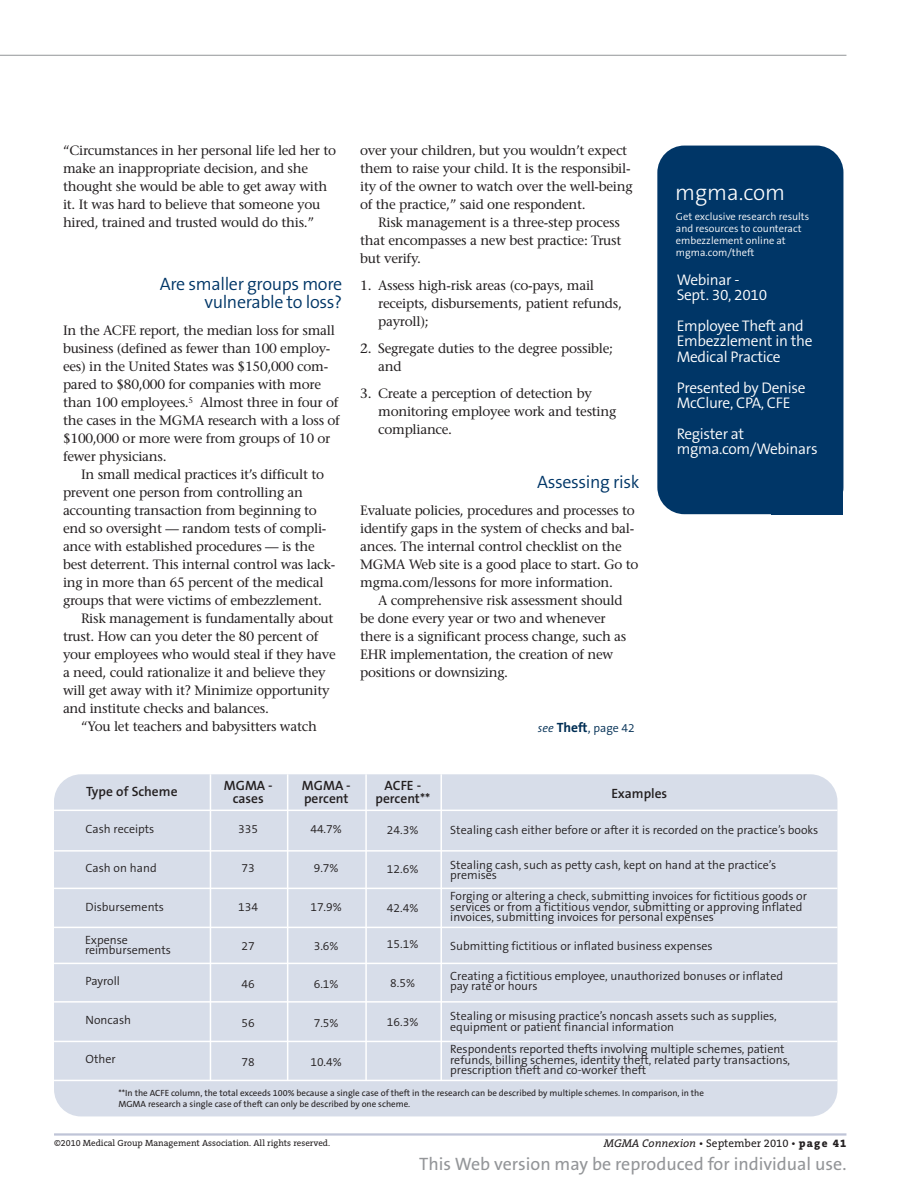
<style>
.page{position:relative;width:905px;height:1202px;background:#fff}
.page>*{position:absolute;margin:0;border:0;box-sizing:border-box;transform-origin:0 0}
.t1{font:300 22.5px "The Sans B3";color:#fff}
.t2{font:300 18px/18px "The Sans B4";letter-spacing:-.02em;color:#003667;text-align:right}
.t3{font:18px "The Sans B5 Plain";color:#939598}
.t4{font:300 15.45px/15.5px "The Sans B4";letter-spacing:-.02em;color:#fff}
.t5{font:13.5px/18px "Stone Serif";letter-spacing:-.02em;color:#231f20}
.t6{font:600 13.5px/13.5px "The Sans B6";color:#231f20;text-align:center}
.t7{font:300 12px/10.5px "The Sans B4";color:#231f20}
.t8{font:300 12px "The Sans B4";color:#002e54}
.t9{font:11.25px "The Serif B5 Plain";color:#231f20}
.t10{font:300 10.5px/12px "The Sans B4";color:#fff}
.t11{font:9px/11.2px "The Sans B5 Plain";color:#231f20}
.t12{font:9px "The Serif B5 Plain";color:#231f20}
.s1{font-style:italic}
.s2{font-family:"The Sans B7";font-weight:700;font-size:13.5px}
.s3{font-size:13.5px}
.s4{font-family:"The Serif B8";font-weight:800}
</style>
<div class="page">
<hr style="left:54px;top:1133px;width:792px;height:2px;background:#bfc4d7">
<hr style="left:0;top:55px;width:846px;height:1px;background:#939598">
<div style="left:54px;top:774px;width:783px;height:342px;background:#d7dde9;border-radius:27px"></div>
<hr style="left:54px;top:809px;width:783px;height:2px;background:#fff">
<hr style="left:54px;top:850px;width:783px;height:1px;background:#fff">
<hr style="left:54px;top:887px;width:783px;height:2px;background:#fff">
<hr style="left:54px;top:926px;width:783px;height:2px;background:#fff">
<hr style="left:54px;top:962px;width:783px;height:2px;background:#fff">
<hr style="left:54px;top:1001px;width:783px;height:1px;background:#fff">
<hr style="left:54px;top:1040px;width:783px;height:2px;background:#fff">
<hr style="left:54px;top:1079px;width:783px;height:2px;background:#fff">
<hr style="left:440px;top:774px;width:2px;height:306px;background:#fff">
<hr style="left:210px;top:774px;width:1px;height:306px;background:#fff">
<hr style="left:287px;top:774px;width:1px;height:306px;background:#fff">
<hr style="left:365px;top:774px;width:2px;height:306px;background:#fff">
<div style="left:771px;top:442px;width:72px;height:72px;background:#003667"></div>
<div style="left:657px;top:146px;width:186px;height:368px;background:#003667;border-radius:27px"></div>
<p class="t5" style="left:63px;top:143px;width:274px">“Circumstances in her personal life led her to make an inappropriate decision, and she thought she would be able to get away with it. It was hard to believe that someone you hired, trained and trusted would do this.”</p>
<h2 class="t2" style="left:160px;top:276px;width:184px">Are smaller groups more vulnerable to loss?</h2>
<p class="t5" style="left:63px;top:323px;width:278px">In the ACFE report, the median loss for small business (defined as fewer than 100 employ&shy;ees) in the United States was $150,000 com&shy;pared to $80,000 for companies with more than 100 employees.<sup>5</sup> Almost three in four of the cases in the MGMA research with a loss of $100,000 or more were from groups of 10 or fewer physicians.</p>
<p class="t5" style="left:81px;top:467px;width:245px">In small medical practices it’s difficult to</p>
<p class="t5" style="left:63px;top:485px;width:241px">prevent one person from controlling an</p>
<p class="t5" style="left:63px;top:503px;width:255px">accounting transaction from beginning to</p>
<p class="t5" style="left:63px;top:521px;width:265px">end so oversight — random tests of compli-</p>
<p class="t5" style="left:63px;top:539px;width:253px">ance with established procedures — is the</p>
<p class="t5" style="left:63px;top:557px;width:274px">best deterrent. This internal control was lack-</p>
<p class="t5" style="left:63px;top:575px;width:262px">ing in more than 65 percent of the medical</p>
<p class="t5" style="left:63px;top:593px;width:260px">groups that were victims of embezzlement.</p>
<p class="t5" style="left:81px;top:611px;width:254px">Risk management is fundamentally about</p>
<p class="t5" style="left:63px;top:629px;width:257px">trust. How can you deter the 80 percent of</p>
<p class="t5" style="left:63px;top:647px;width:274px">your employees who would steal if they have</p>
<p class="t5" style="left:63px;top:665px;width:264px">a need, could rationalize it and believe they</p>
<p class="t5" style="left:63px;top:683px;width:268px">will get away with it? Minimize opportunity</p>
<p class="t5" style="left:63px;top:701px;width:207px">and institute checks and balances.</p>
<p class="t5" style="left:81px;top:719px;width:237px">“You let teachers and babysitters watch</p>
<p class="t5" style="left:360px;top:143px;width:274px">over your children, but you wouldn’t expect them to raise your child. It is the responsibil&shy;ity of the owner to watch over the well-being of the practice,” said one respondent.</p>
<p class="t5" style="left:360px;top:215px;width:263px;text-align:justify;text-indent:18px">Risk management is a three-step process that encompasses a new best practice: Trust but verify.</p>
<p class="t5" style="left:378px;top:278px;width:245px;text-indent:-18px">1. Assess high-risk areas (co-pays, mail receipts, disbursements, patient refunds, payroll);</p>
<p class="t5" style="left:378px;top:341px;width:236px;text-indent:-18px">2. Segregate duties to the degree possible; and</p>
<p class="t5" style="left:378px;top:386px;width:240px;text-indent:-18px">3. Create a perception of detection by monitoring employee work and testing compliance.</p>
<h2 class="t2" style="left:537px;top:474px;width:104px">Assessing risk</h2>
<p class="t5" style="left:360px;top:503px;width:280px">Evaluate policies, procedures and processes to identify gaps in the system of checks and bal&shy;ances. The internal control checklist on the MGMA Web site is a good place to start. Go to mgma.com/lessons for more information.</p>
<p class="t5" style="left:360px;top:593px;width:267px;text-indent:18px">A comprehensive risk assessment should be done every year or two and whenever there is a significant process change, such as EHR implementation, the creation of new positions or downsizing.</p>
<p class="t8" style="left:537px;top:721px;width:99px"><span class="s1">see</span> <span class="s2">Theft</span><span class="s3">,</span> page 42</p>
<h1 class="t1" style="left:675px;top:180px;width:112px">mgma.com</h1>
<p class="t10" style="left:676px;top:211px;width:135px">Get exclusive research results and resources to counteract embezzlement online at mgma.com/theft</p>
<p class="t4" style="left:676px;top:272px;width:92px">Webinar -<br>Sept. 30, 2010</p>
<p class="t4" style="left:676px;top:318px;width:137px">Employee Theft and<br>Embezzlement in the<br>Medical Practice</p>
<p class="t4" style="left:676px;top:380px;width:130px">Presented by Denise<br>McClure, CPA, CFE</p>
<p class="t4" style="left:676px;top:426px;width:142px">Register at mgma.com/Webinars</p>
<p class="t6" style="left:86px;top:785px;width:93px">Type of Scheme</p>
<p class="t6" style="left:224px;top:779px;width:50px">MGMA - cases</p>
<p class="t6" style="left:302px;top:779px;width:50px;text-align:left">MGMA - percent</p>
<p class="t6" style="left:375px;top:779px;width:56px">ACFE - percent**</p>
<p class="t6" style="left:611px;top:787px;width:57px">Examples</p>
<p class="t7" style="left:238px;top:824px;width:21px">335</p>
<p class="t7" style="left:241px;top:863px;width:15px">73</p>
<p class="t7" style="left:238px;top:902px;width:21px">134</p>
<p class="t7" style="left:241px;top:941px;width:15px">27</p>
<p class="t7" style="left:241px;top:979px;width:15px">46</p>
<p class="t7" style="left:241px;top:1018px;width:15px">56</p>
<p class="t7" style="left:241px;top:1057px;width:15px">78</p>
<p class="t7" style="left:86px;top:824px;width:70px">Cash receipts</p>
<p class="t7" style="left:86px;top:863px;width:73px">Cash on hand</p>
<p class="t7" style="left:86px;top:902px;width:80px">Disbursements</p>
<p class="t7" style="left:450px;top:825px;width:369px">Stealing cash either before or after it is recorded on the practice’s books</p>
<p class="t7" style="left:450px;top:859px;width:327px">Stealing cash, such as petty cash, kept on hand at the practice’s premises</p>
<p class="t7" style="left:450px;top:891px;width:358px">Forging or altering a check, submitting invoices for fictitious goods or services or from a fictitious vendor, submitting or approving inflated invoices, submitting invoices for personal expenses</p>
<p class="t7" style="left:450px;top:940px;width:264px">Submitting fictitious or inflated business expenses</p>
<p class="t7" style="left:450px;top:970px;width:334px">Creating a fictitious employee, unauthorized bonuses or inflated pay rate or hours</p>
<p class="t7" style="left:450px;top:1011px;width:328px">Stealing or misusing practice’s noncash assets such as supplies, equipment or patient financial information</p>
<p class="t7" style="left:450px;top:1044px;width:341px">Respondents reported thefts involving multiple schemes, patient refunds, billing schemes, identity theft, related party transactions, prescription theft and co-worker theft</p>
<p class="t7" style="left:310px;top:824px;width:33px">44.7%</p>
<p class="t7" style="left:314px;top:863px;width:26px">9.7%</p>
<p class="t7" style="left:310px;top:902px;width:33px">17.9%</p>
<p class="t7" style="left:314px;top:941px;width:26px">3.6%</p>
<p class="t7" style="left:314px;top:979px;width:26px">6.1%</p>
<p class="t7" style="left:314px;top:1018px;width:26px">7.5%</p>
<p class="t7" style="left:310px;top:1057px;width:33px">10.4%</p>
<p class="t7" style="left:387px;top:825px;width:33px">24.3%</p>
<p class="t7" style="left:387px;top:864px;width:33px">12.6%</p>
<p class="t7" style="left:387px;top:903px;width:33px">42.4%</p>
<p class="t7" style="left:387px;top:939px;width:33px">15.1%</p>
<p class="t7" style="left:390px;top:978px;width:26px">8.5%</p>
<p class="t7" style="left:387px;top:1017px;width:33px">16.3%</p>
<p class="t7" style="left:85px;top:934px;width:87px">Expense reimbursements</p>
<p class="t7" style="left:86px;top:976px;width:36px">Payroll</p>
<p class="t7" style="left:86px;top:1015px;width:47px">Noncash</p>
<p class="t7" style="left:86px;top:1054px;width:32px">Other</p>
<p class="t11" style="left:118px;top:1087px;width:587px">**In the ACFE column, the total exceeds 100% because a single case of theft in the research can be described by multiple schemes. In comparison, in the<br>MGMA research a single case of theft can only be described by one scheme.</p>
<p class="t12" style="left:54px;top:1137px;width:277px">©2010 Medical Group Management Association. All rights reserved.</p>
<p class="t9" style="left:604px;top:1137px;width:244px"><span class="s1">MGMA Connexion</span> • September 2010 • <span class="s4">page 41</span></p>
<h2 class="t3" style="left:419px;top:1154px;width:429px">This Web version may be reproduced for individual use.</h2>
</div>
